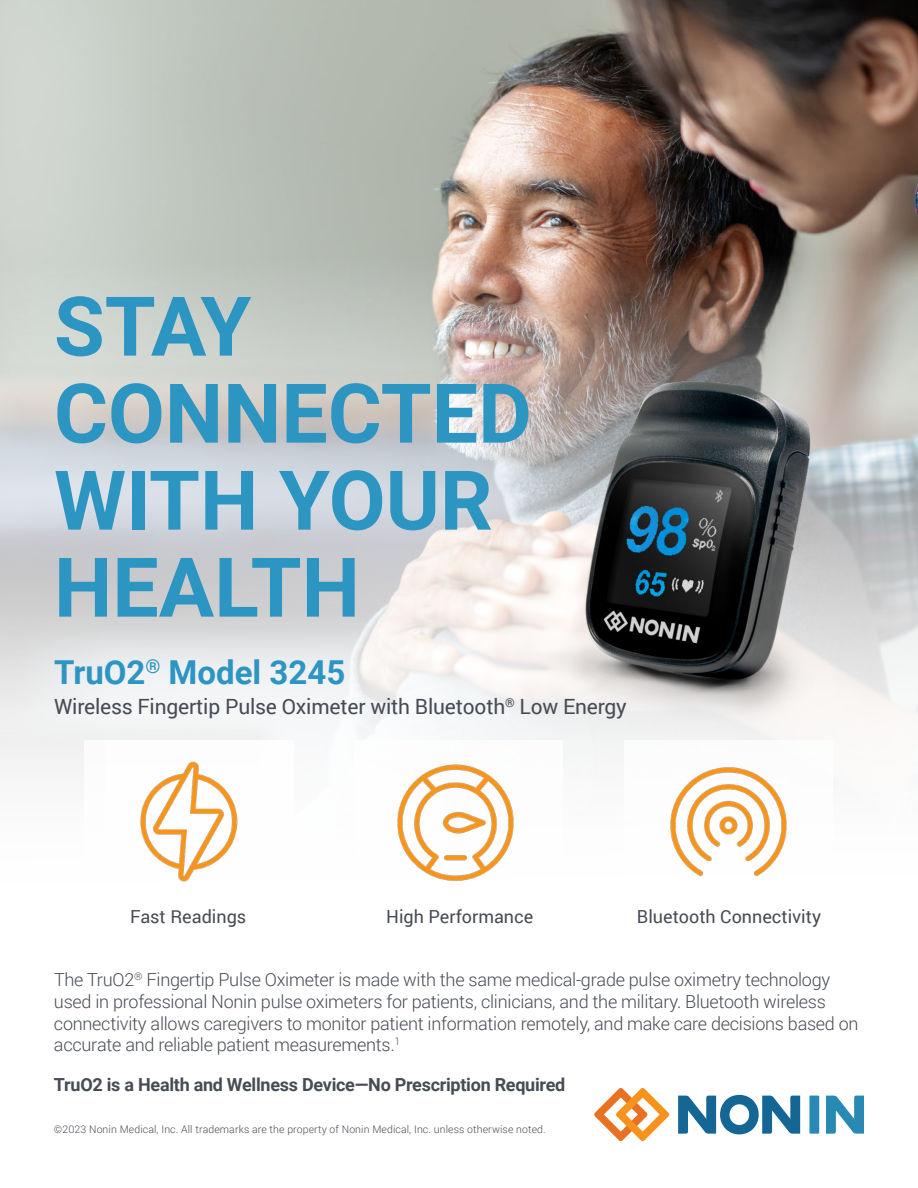
<style>
.page{position:relative;width:918px;height:1188px;background:#fff}
.page>*{position:absolute;margin:0;border:0;box-sizing:border-box;transform-origin:0 0}
.t1{font:700 82.5px/87px "Roboto";color:#2d95c2}
.t2{font:700 33px "Roboto";color:#2d95c2}
.t3{font:21px "Roboto";letter-spacing:-.01em;color:#464b54}
.t4{font:300 18px/21.6px "Roboto";letter-spacing:-.015em;color:#464b54}
.t5{font:700 18px "Roboto";letter-spacing:-.015em;color:#464b54}
.t6{font:18px "Roboto";color:#464b54}
.t7{font:300 10.5px "Roboto";letter-spacing:.01em;color:#464b54}
</style>
<div class="page">
<img style="left:0;top:0;width:918px;height:235px">
<svg style="left:0;top:235px;width:918px;height:537px"></svg>
<img style="left:543px;top:259px;width:375px;height:510px">
<div style="left:624px;top:740px;width:209px;height:213px;background:#fff"></div>
<div style="left:84px;top:740px;width:208px;height:213px;background:#fff"></div>
<div style="left:354px;top:740px;width:209px;height:213px;background:#fff"></div>
<svg style="left:826px;top:1096px;width:38px;height:38px"></svg>
<svg style="left:678px;top:1095px;width:122px;height:39px"></svg>
<div style="left:809px;top:1096px;width:10px;height:38px;background:#2889b2"></div>
<svg style="left:594px;top:1088px;width:76px;height:53px"></svg>
<img style="left:140px;top:762px;width:98px;height:120px">
<img style="left:397px;top:764px;width:117px;height:117px">
<img style="left:670px;top:767px;width:117px;height:110px">
<h1 class="t1" style="left:54px;top:290px;width:479px">STAY<br>CONNECTED<br>WITH YOUR<br>HEALTH</h1>
<h2 class="t2" style="left:54px;top:659px;width:293px">TruO2<sup>®</sup> Model 3245</h2>
<p class="t3" style="left:54px;top:698px;width:574px">Wireless Fingertip Pulse Oximeter with Bluetooth<sup>®</sup> Low Energy</p>
<p class="t6" style="left:130px;top:909px;width:118px">Fast Readings</p>
<p class="t6" style="left:386px;top:909px;width:149px">High Performance</p>
<p class="t6" style="left:637px;top:909px;width:186px">Bluetooth Connectivity</p>
<p class="t4" style="left:54px;top:970px;width:806px">The TruO2<sup>®</sup> Fingertip Pulse Oximeter is made with the same medical-grade pulse oximetry technology used in professional Nonin pulse oximeters for patients, clinicians, and the military. Bluetooth wireless connectivity allows caregivers to monitor patient information remotely, and make care decisions based on accurate and reliable patient measurements.<sup>1</sup></p>
<p class="t5" style="left:54px;top:1077px;width:513px">TruO2 is a Health and Wellness Device—No Prescription Required</p>
<p class="t7" style="left:54px;top:1124px;width:493px">©2023 Nonin Medical, Inc. All trademarks are the property of Nonin Medical, Inc. unless otherwise noted.</p>
</div>
